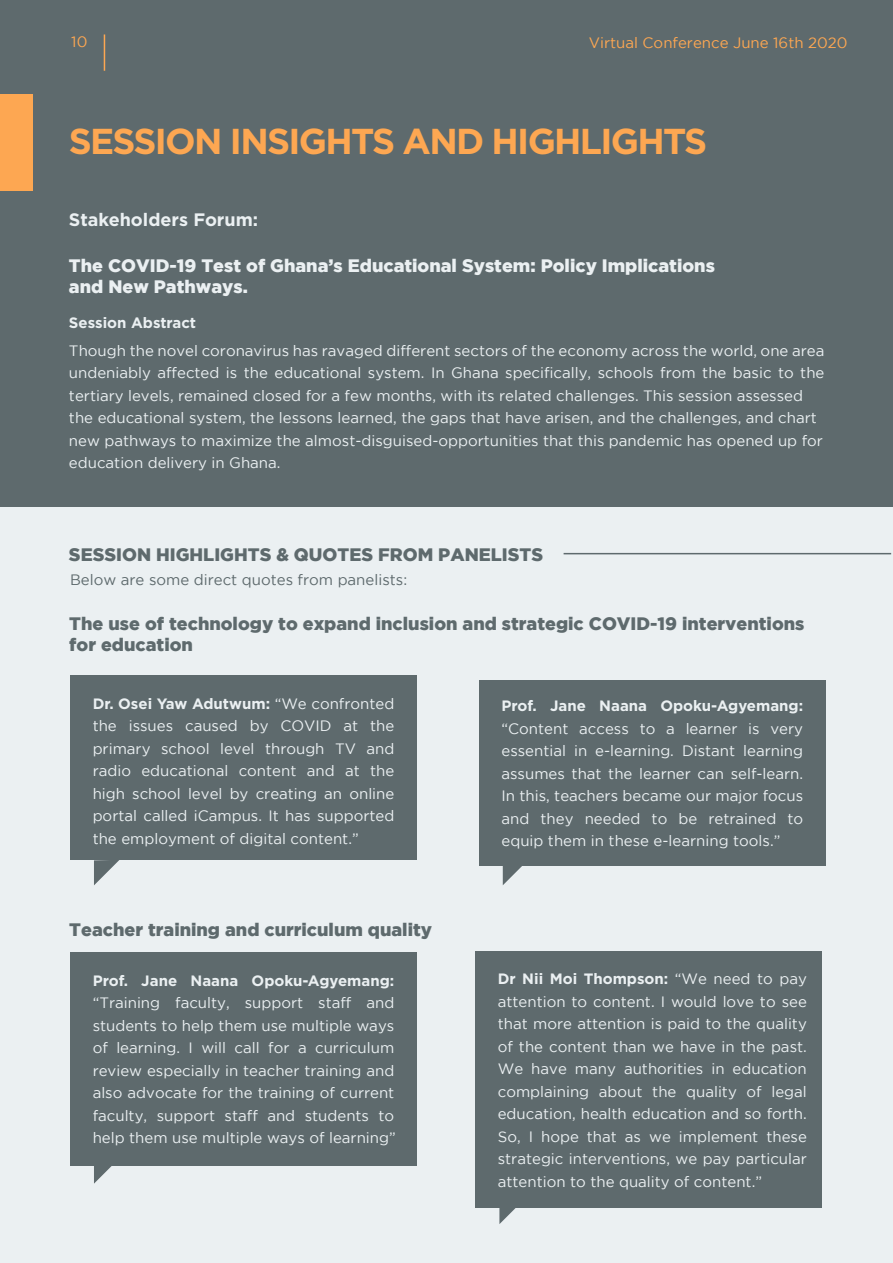
<style>
.page{position:relative;width:893px;height:1263px;background:#ebf0f2}
.page>*{position:absolute;margin:0;border:0;box-sizing:border-box;transform-origin:0 0}
.t1{font:700 36px "Gotham";letter-spacing:-.045em;color:#fda752}
.t2{font:900 18px/21px "Gotham";color:#5e6a6d}
.t3{font:900 18px/21px "Gotham";color:#ebf0f2}
.t4{font:700 18px "Gotham";color:#ebf0f2}
.t5{font:15px/22.5px "Gotham";color:#ebf0f2;text-align:justify}
.t6{font:700 15px "Gotham";color:#ebf0f2}
.t7{font:15px "Gotham";color:#5e6a6d}
.t8{font:15px "Gotham";color:#fda752}
.s1{font-weight:700}
</style>
<div class="page">
<div style="left:0;top:0;width:893px;height:506px;background:#5e6a6d"></div>
<div style="left:70px;top:675px;width:347px;height:185px;background:#5e6a6d"></div>
<div style="left:0;top:94px;width:32px;height:96px;background:#fda752"></div>
<hr style="left:564px;top:553px;width:327px;height:1px;background:#5e6a6d">
<svg style="left:94px;top:860px;width:25px;height:25px"></svg>
<div style="left:70px;top:952px;width:347px;height:213px;background:#5e6a6d"></div>
<div style="left:475px;top:952px;width:347px;height:256px;background:#5e6a6d"></div>
<svg style="left:94px;top:1165px;width:26px;height:19px"></svg>
<div style="left:479px;top:680px;width:347px;height:186px;background:#5e6a6d"></div>
<svg style="left:503px;top:866px;width:19px;height:19px"></svg>
<svg style="left:499px;top:1208px;width:17px;height:16px"></svg>
<hr style="left:104px;top:34px;width:1px;height:37px;background:#fda752">
<p class="t8" style="left:71px;top:34px;width:18px">10</p>
<p class="t8" style="left:589px;top:35px;width:260px">Virtual Conference June 16th 2020</p>
<h1 class="t1" style="left:69px;top:118px;width:640px">SESSION INSIGHTS AND HIGHLIGHTS</h1>
<p class="t4" style="left:69px;top:207px;width:191px">Stakeholders Forum:</p>
<p class="t3" style="left:69px;top:255px;width:647px">The COVID-19 Test of Ghana’s Educational System: Policy Implications and New Pathways.</p>
<p class="t6" style="left:69px;top:313px;width:129px">Session Abstract</p>
<p class="t5" style="left:69px;top:339px;width:757px;text-align:left">Though the novel coronavirus has ravaged different sectors of the economy across the world, one area undeniably affected is the educational system. In Ghana specifically, schools from the basic to the tertiary levels, remained closed for a few months, with its related challenges. This session assessed the educational system, the lessons learned, the gaps that have arisen, and the challenges, and chart new pathways to maximize the almost-disguised-opportunities that this pandemic has opened up for education delivery in Ghana.</p>
<p class="t2" style="left:69px;top:543px;width:476px">SESSION HIGHLIGHTS &amp; QUOTES FROM PANELISTS</p>
<p class="t7" style="left:70px;top:571px;width:339px">Below are some direct quotes from panelists:</p>
<p class="t2" style="left:69px;top:613px;width:737px">The use of technology to expand inclusion and strategic COVID-19 interventions for education</p>
<p class="t5" style="left:93px;top:692px;width:303px"><span class="s1">Dr. Osei Yaw Adutwum:</span> “We confronted the issues caused by COVID at the primary school level through TV and radio educational content and at the high school level by creating an online portal called iCampus. It has supported the employment of digital content.”</p>
<p class="t2" style="left:69px;top:919px;width:364px">Teacher training and curriculum quality</p>
<p class="t6" style="left:93px;top:970px;width:303px">Prof. Jane Naana Opoku-Agyemang:</p>
<p class="t5" style="left:93px;top:991px;width:305px">“Training faculty, support staff and students to help them use multiple ways of learning. I will call for a curriculum review especially in teacher training and also advocate for the training of current faculty, support staff and students to help them use multiple ways of learning”</p>
<p class="t6" style="left:501px;top:696px;width:303px">Prof. Jane Naana Opoku-Agyemang:</p>
<p class="t5" style="left:501px;top:717px;width:303px">“Content access to a learner is very essential in e-learning. Distant learning assumes that the learner can self-learn.<br>In this, teachers became our major focus and they needed to be retrained to equip them in these e-learning tools.”</p>
<p class="t5" style="left:498px;top:967px;width:311px"><span class="s1">Dr Nii Moi Thompson:</span> “We need to pay attention to content. I would love to see that more attention is paid to the quality of the content than we have in the past.<br>We have many authorities in education complaining about the quality of legal education, health education and so forth.<br>So, I hope that as we implement these strategic interventions, we pay particular attention to the quality of content.”</p>
</div>
